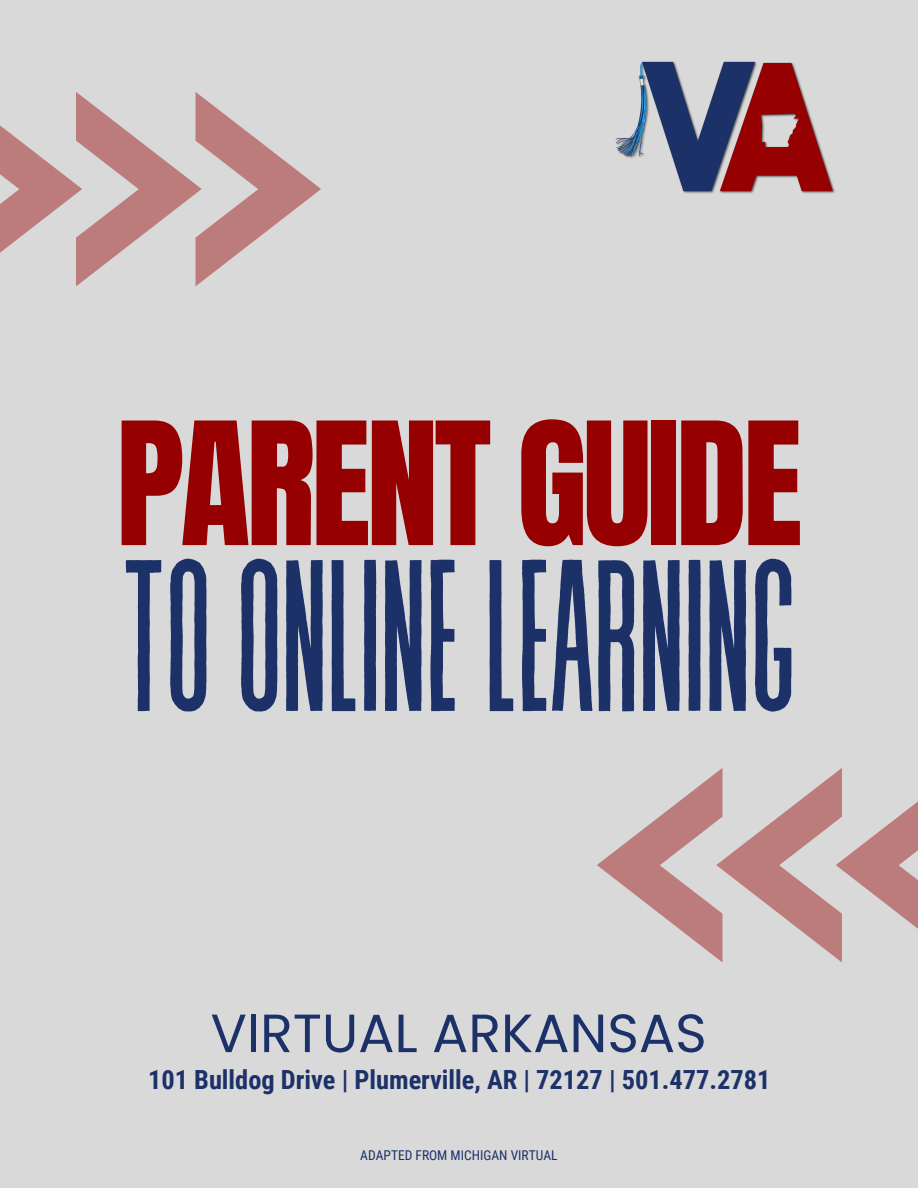
<style>
.page{position:relative;width:918px;height:1188px;background:#d9d9d9}
.page>*{position:absolute;margin:0;border:0;box-sizing:border-box;transform-origin:0 0}
.t1{font:215.4px "Revive 80 Tall";letter-spacing:-.03em;color:#1b3168}
.t2{font:145.05px "Anton";letter-spacing:-.03em;color:#960000}
.t3{font:53.85px "Poppins";color:#1b3168}
.t4{font:700 26.4px "Roboto Condensed";color:#1b3168}
.t5{font:13.5px "Roboto Condensed";color:#1b3168}
</style>
<div class="page">
<svg style="left:597px;top:768px;width:321px;height:194px"></svg>
<svg style="left:0;top:92px;width:321px;height:194px"></svg>
<img style="left:615px;top:61px;width:220px;height:133px">
<h2 class="t2" style="left:116px;top:380px;width:688px">PARENT GUIDE</h2>
<h1 class="t1" style="left:118px;top:526px;width:682px">TOONLINELEARNING</h1>
<h3 class="t3" style="left:211px;top:996px;width:498px">VIRTUAL ARKANSAS</h3>
<p class="t4" style="left:148px;top:1065px;width:624px">101 Bulldog Drive | Plumerville, AR | 72127 | 501.477.2781</p>
<p class="t5" style="left:360px;top:1147px;width:199px">ADAPTED FROM MICHIGAN VIRTUAL</p>
</div>
